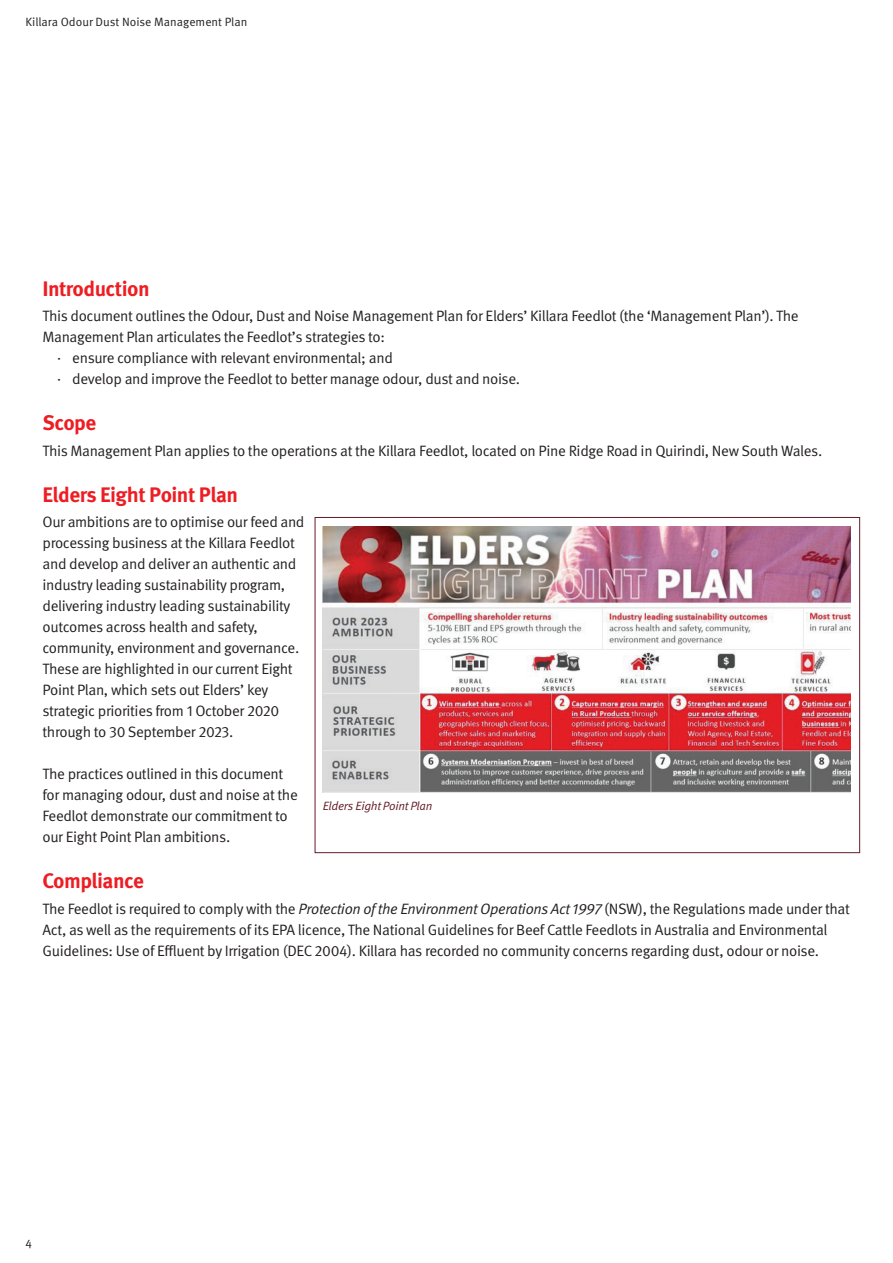
<style>
.page{position:relative;width:893px;height:1263px;background:#fff}
.page>*{position:absolute;margin:0;border:0;box-sizing:border-box;transform-origin:0 0}
.t1{font:700 21px "Meta Pro";letter-spacing:-.025em;color:#ee1d23}
.t2{font:15px/21px "Meta Pro";letter-spacing:-.025em;color:#231f20}
.t3{font:12px "Meta Pro Norm";color:#231f20}
.t4{font:italic 12px "Meta Pro";letter-spacing:-.025em;color:#631c27}
.s1{font-style:italic}
</style>
<div class="page">
<img style="left:323px;top:527px;width:527px;height:266px">
<p class="t3" style="left:26px;top:13px;width:223px">Killara Odour Dust Noise Management Plan</p>
<h1 class="t1" style="left:43px;top:272px;width:109px">Introduction</h1>
<p class="t2" style="left:43px;top:304px;width:758px">This document outlines the Odour, Dust and Noise Management Plan for Elders’ Killara Feedlot (the ‘Management Plan’). The</p>
<p class="t2" style="left:43px;top:325px;width:344px">Management Plan articulates the Feedlot’s strategies to:</p>
<p class="t2" style="left:55px;top:346px;width:339px">⋅ ensure compliance with relevant environmental; and</p>
<p class="t2" style="left:55px;top:367px;width:466px">⋅ develop and improve the Feedlot to better manage odour, dust and noise.</p>
<h1 class="t1" style="left:43px;top:407px;width:55px">Scope</h1>
<p class="t2" style="left:43px;top:439px;width:781px">This Management Plan applies to the operations at the Killara Feedlot, located on Pine Ridge Road in Quirindi, New South Wales.</p>
<h1 class="t1" style="left:43px;top:478px;width:197px">Elders Eight Point Plan</h1>
<p class="t2" style="left:43px;top:510px;width:264px">Our ambitions are to optimise our feed and processing business at the Killara Feedlot and develop and deliver an authentic and industry leading sustainability program, delivering industry leading sustainability outcomes across health and safety, community, environment and governance.<br>These are highlighted in our current Eight Point Plan, which sets out Elders’ key strategic priorities from 1 October 2020 through to 30 September 2023.</p>
<p class="t2" style="left:43px;top:762px;width:257px">The practices outlined in this document for managing odour, dust and noise at the Feedlot demonstrate our commitment to our Eight Point Plan ambitions.</p>
<h1 class="t1" style="left:43px;top:865px;width:103px">Compliance</h1>
<p class="t2" style="left:43px;top:897px;width:809px">The Feedlot is required to comply with the <span class="s1">Protection of the Environment Operations Act 1997</span> (NSW), the Regulations made under that<br>Act, as well as the requirements of its EPA licence, The National Guidelines for Beef Cattle Feedlots in Australia and Environmental<br>Guidelines: Use of Effluent by Irrigation (DEC 2004). Killara has recorded no community concerns regarding dust, odour or noise.</p>
<p class="t4" style="left:323px;top:797px;width:111px">Elders Eight Point Plan</p>
<p class="t3" style="left:26px;top:1233px;width:8px">4</p>
</div>
